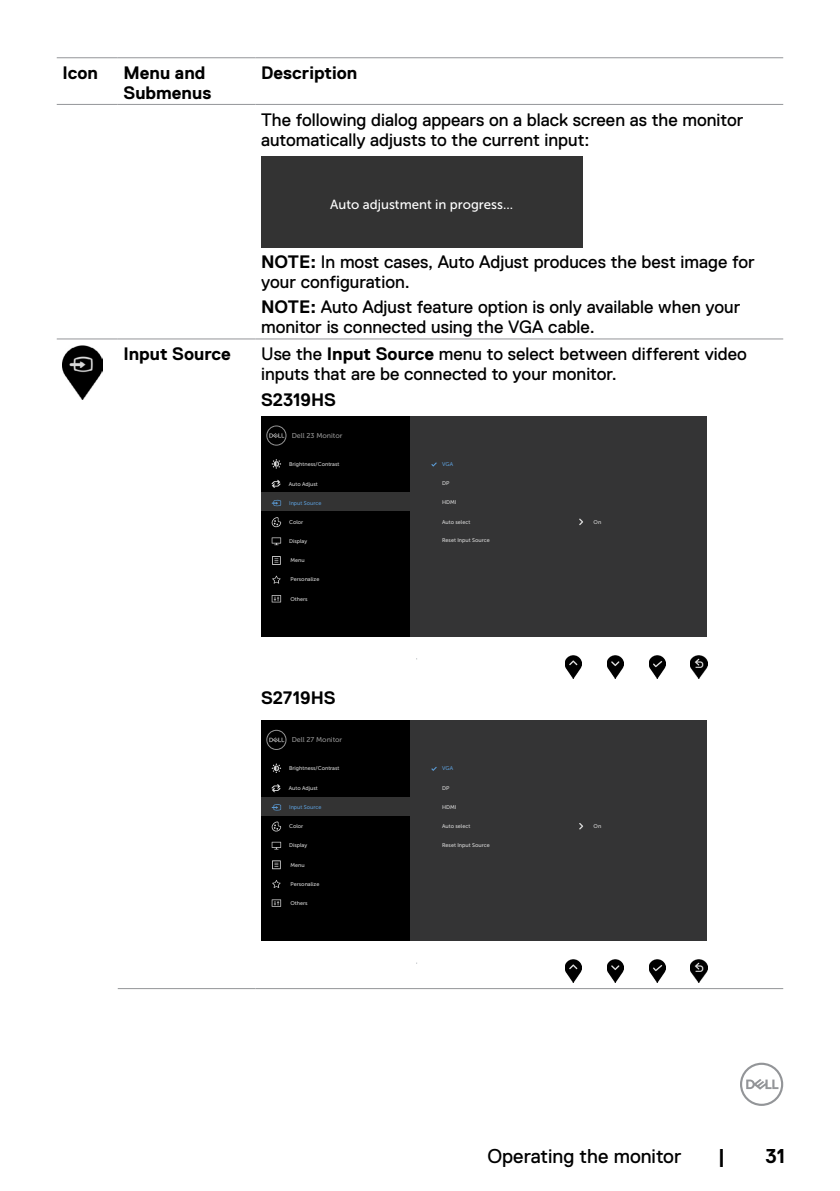
<style>
.page{position:relative;width:840px;height:1191px;background:#fff}
.page>*{position:absolute;margin:0;border:0;box-sizing:border-box;transform-origin:0 0}
.t1{font:20px "Dell Replica";color:#000}
.t2{font:700 20px "Dell Replica";color:#000}
.Table_Paragraph{font:18px/20px "Dell Replica";color:#000}
.Table_Head{font:700 18px/20px "Dell Replica";color:#000}
.Table_Paragraph-2{font:700 18px "Dell Replica";color:#000}
.t3{font:13.2px "Museo Sans For Dell 500";color:#fff}
.t4{font:7px "Museo Sans For Dell 500";color:#939393}
.t5{font:5.4px "Museo Sans For Dell 500";color:#d9d9d9}
.t6{font:5.4px "Museo Sans For Dell 500";color:#5b9bd5}
.s1{font-weight:700}
</style>
<div class="page">
<svg style="left:740px;top:1062px;width:42px;height:44px"></svg>
<hr style="left:57px;top:57px;width:61px;height:1px;background:#939598">
<hr style="left:118px;top:57px;width:137px;height:1px;background:#939598">
<hr style="left:255px;top:57px;width:527px;height:1px;background:#939598">
<hr style="left:57px;top:104px;width:61px;height:1px;background:#939598">
<hr style="left:118px;top:104px;width:137px;height:1px;background:#939598">
<hr style="left:255px;top:104px;width:527px;height:1px;background:#939598">
<hr style="left:57px;top:338px;width:61px;height:1px;background:#939598">
<hr style="left:118px;top:338px;width:137px;height:1px;background:#939598">
<hr style="left:255px;top:338px;width:527px;height:1px;background:#939598">
<hr style="left:118px;top:988px;width:137px;height:1px;background:#939598">
<hr style="left:255px;top:988px;width:527px;height:1px;background:#939598">
<div style="left:261px;top:156px;width:321px;height:91px;background:#333"></div>
<img style="left:62px;top:345px;width:40px;height:55px">
<div style="left:261px;top:416px;width:445px;height:220px;background:#343435"></div>
<div style="left:261px;top:416px;width:148px;height:38px;background:#000"></div>
<svg style="left:266px;top:425px;width:20px;height:20px"></svg>
<div style="left:261px;top:473px;width:148px;height:19px;background:#000"></div>
<div style="left:261px;top:512px;width:148px;height:19px;background:#000"></div>
<div style="left:261px;top:531px;width:148px;height:19px;background:#000"></div>
<div style="left:261px;top:550px;width:148px;height:19px;background:#000"></div>
<div style="left:261px;top:569px;width:148px;height:19px;background:#000"></div>
<div style="left:261px;top:588px;width:148px;height:19px;background:#000"></div>
<div style="left:261px;top:607px;width:148px;height:19px;background:#000"></div>
<div style="left:261px;top:626px;width:148px;height:10px;background:#000"></div>
<div style="left:261px;top:454px;width:148px;height:19px;background:#000"></div>
<svg style="left:271px;top:500px;width:10px;height:6px"></svg>
<svg style="left:271px;top:537px;width:10px;height:8px"></svg>
<svg style="left:272px;top:556px;width:8px;height:9px"></svg>
<svg style="left:272px;top:575px;width:9px;height:9px"></svg>
<svg style="left:271px;top:595px;width:10px;height:7px"></svg>
<svg style="left:271px;top:517px;width:10px;height:10px"></svg>
<svg style="left:271px;top:480px;width:9px;height:8px"></svg>
<img style="left:565px;top:655px;width:16px;height:23px">
<img style="left:607px;top:655px;width:16px;height:23px">
<img style="left:649px;top:655px;width:16px;height:23px">
<img style="left:690px;top:655px;width:16px;height:23px">
<svg style="left:271px;top:459px;width:10px;height:9px"></svg>
<svg style="left:431px;top:462px;width:5px;height:5px"></svg>
<svg style="left:579px;top:518px;width:3px;height:7px"></svg>
<div style="left:261px;top:720px;width:445px;height:220px;background:#343435"></div>
<div style="left:261px;top:720px;width:148px;height:38px;background:#000"></div>
<svg style="left:266px;top:730px;width:20px;height:20px"></svg>
<div style="left:261px;top:778px;width:148px;height:19px;background:#000"></div>
<div style="left:261px;top:816px;width:148px;height:19px;background:#000"></div>
<div style="left:261px;top:835px;width:148px;height:19px;background:#000"></div>
<div style="left:261px;top:854px;width:148px;height:19px;background:#000"></div>
<div style="left:261px;top:873px;width:148px;height:19px;background:#000"></div>
<div style="left:261px;top:892px;width:148px;height:20px;background:#000"></div>
<div style="left:261px;top:912px;width:148px;height:19px;background:#000"></div>
<div style="left:261px;top:931px;width:148px;height:9px;background:#000"></div>
<div style="left:261px;top:758px;width:148px;height:20px;background:#000"></div>
<svg style="left:271px;top:804px;width:10px;height:6px"></svg>
<svg style="left:271px;top:842px;width:10px;height:7px"></svg>
<svg style="left:272px;top:860px;width:8px;height:9px"></svg>
<svg style="left:272px;top:880px;width:9px;height:8px"></svg>
<svg style="left:271px;top:899px;width:10px;height:7px"></svg>
<svg style="left:271px;top:821px;width:10px;height:10px"></svg>
<svg style="left:271px;top:784px;width:9px;height:8px"></svg>
<img style="left:565px;top:960px;width:16px;height:23px">
<img style="left:607px;top:960px;width:16px;height:23px">
<img style="left:649px;top:960px;width:16px;height:23px">
<img style="left:690px;top:960px;width:16px;height:23px">
<svg style="left:271px;top:763px;width:10px;height:10px"></svg>
<svg style="left:579px;top:823px;width:3px;height:6px"></svg>
<p class="Table_Head" style="left:62px;top:63px;width:37px">Icon</p>
<p class="Table_Head" style="left:123px;top:63px;width:89px">Menu and<br>Submenus</p>
<p class="Table_Head" style="left:261px;top:63px;width:98px">Description</p>
<p class="Table_Paragraph" style="left:261px;top:110px;width:483px">The following dialog appears on a black screen as the monitor automatically adjusts to the current input:</p>
<p class="t3" style="left:330px;top:197px;width:184px">Auto adjustment in progress...</p>
<p class="Table_Paragraph" style="left:261px;top:251px;width:495px"><span class="s1">NOTE:</span> In most cases, Auto Adjust produces the best image for your configuration.</p>
<p class="Table_Paragraph" style="left:261px;top:297px;width:480px"><span class="s1">NOTE:</span> Auto Adjust feature option is only available when your monitor is connected using the VGA cable.</p>
<p class="Table_Paragraph-2" style="left:123px;top:344px;width:109px">Input Source</p>
<p class="Table_Paragraph" style="left:261px;top:344px;width:487px">Use the <span class="s1">Input Source</span> menu to select between different video inputs that are be connected to your monitor.</p>
<p class="Table_Paragraph-2" style="left:261px;top:389px;width:77px">S2319HS</p>
<p class="t4" style="left:291px;top:431px;width:52px">Dell 23 Monitor</p>
<p class="t5" style="left:289px;top:461px;width:52px">Brightness/Contrast</p>
<p class="t6" style="left:289px;top:500px;width:34px">Input Source</p>
<p class="t5" style="left:289px;top:538px;width:20px">Display</p>
<p class="t5" style="left:290px;top:557px;width:16px">Menu</p>
<p class="t5" style="left:290px;top:576px;width:30px">Personalize</p>
<p class="t5" style="left:290px;top:595px;width:19px">Others</p>
<p class="t6" style="left:442px;top:461px;width:12px">VGA</p>
<p class="t5" style="left:442px;top:499px;width:16px">HDMI</p>
<p class="t5" style="left:442px;top:537px;width:49px">Reset Input Source</p>
<p class="t5" style="left:288px;top:481px;width:31px">Auto Adjust</p>
<p class="t5" style="left:442px;top:480px;width:9px">DP</p>
<p class="t5" style="left:442px;top:519px;width:30px">Auto select</p>
<p class="t5" style="left:593px;top:519px;width:9px">On</p>
<p class="t5" style="left:289px;top:519px;width:16px">Color</p>
<p class="Table_Paragraph-2" style="left:261px;top:688px;width:76px">S2719HS</p>
<p class="t4" style="left:291px;top:736px;width:52px">Dell 27 Monitor</p>
<p class="t5" style="left:289px;top:765px;width:52px">Brightness/Contrast</p>
<p class="t6" style="left:289px;top:804px;width:34px">Input Source</p>
<p class="t5" style="left:289px;top:842px;width:20px">Display</p>
<p class="t5" style="left:290px;top:861px;width:16px">Menu</p>
<p class="t5" style="left:290px;top:881px;width:30px">Personalize</p>
<p class="t5" style="left:290px;top:900px;width:19px">Others</p>
<p class="t6" style="left:442px;top:765px;width:12px">VGA</p>
<p class="t5" style="left:442px;top:804px;width:16px">HDMI</p>
<p class="t5" style="left:442px;top:841px;width:49px">Reset Input Source</p>
<p class="t5" style="left:288px;top:785px;width:31px">Auto Adjust</p>
<p class="t5" style="left:442px;top:785px;width:9px">DP</p>
<p class="t5" style="left:442px;top:823px;width:30px">Auto select</p>
<p class="t5" style="left:593px;top:823px;width:9px">On</p>
<p class="t5" style="left:289px;top:823px;width:16px">Color</p>
<p class="t1" style="left:487px;top:1144px;width:195px">Operating the monitor</p>
<p class="t2" style="left:717px;top:1144px;width:9px">|</p>
<p class="t2" style="left:765px;top:1144px;width:21px">31</p>
</div>
